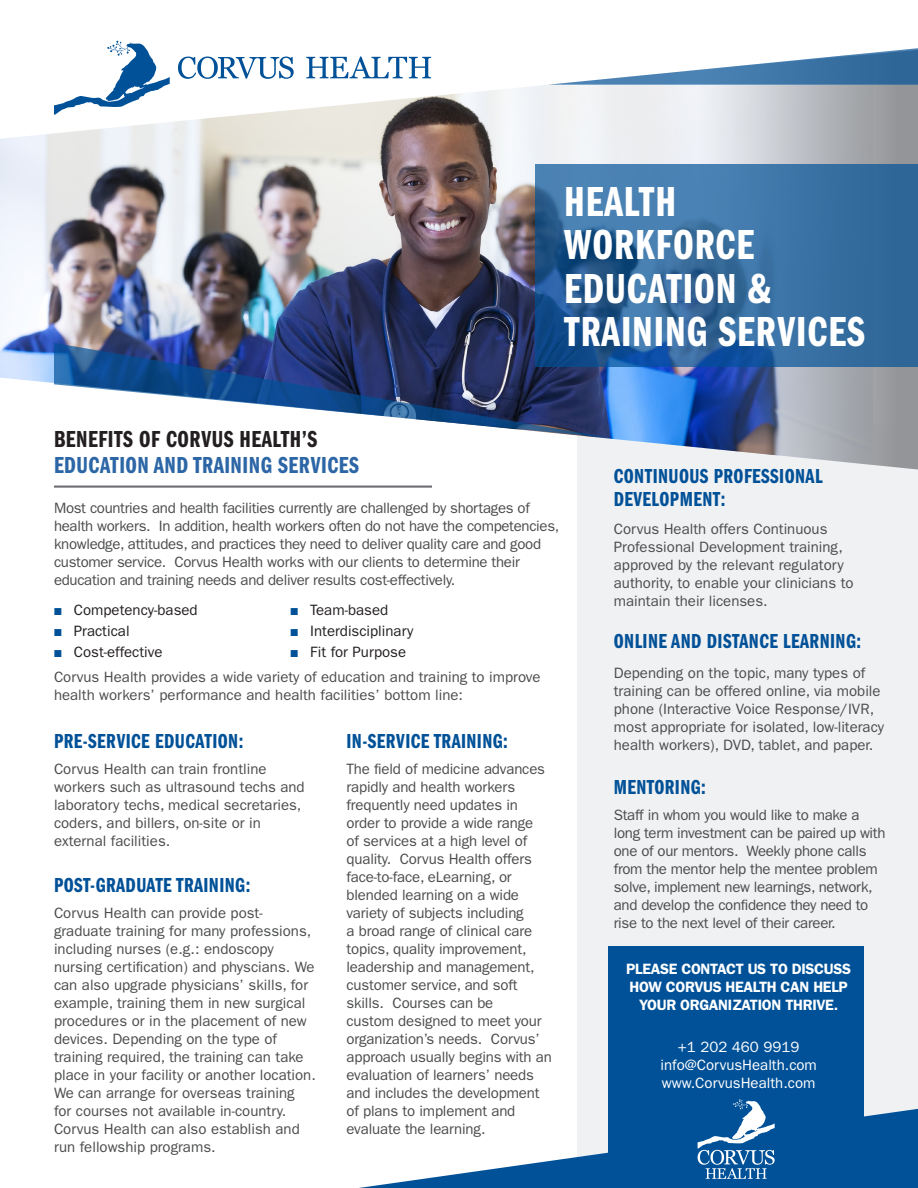
<style>
.page{position:relative;width:918px;height:1188px;background:#fff}
.page>*{position:absolute;margin:0;border:0;box-sizing:border-box;transform-origin:0 0}
.Health_Workforce_Tex{font:43.5px/43.2px "ITC Franklin Gothic Std Dm Cp";letter-spacing:.02em;color:#fff}
.t1{font:24px/25.2px "ITC Franklin Gothic Std Dm Cp";letter-spacing:.02em;color:#2c66a6}
.Subtitle_text_2{font:21px/22.5px "ITC Franklin Gothic Std Dm Cp";letter-spacing:.02em;color:#015198}
.Body_text{font:15px/18px "ITC Franklin Gothic Std";letter-spacing:-.01em;color:#4b4c4d}
.t2{font:15px "ITC Franklin Gothic Std";color:#231f20}
.Body_text-2{font:600 15px/18px "ITC Franklin Gothic Std";letter-spacing:-.02em;color:#fff;text-align:center}
.Body_text-3{font:15px/18px "ITC Franklin Gothic Std";color:#fff;text-align:center}
.s1{color:#231f20}
.s2{font-family:"Arial";color:#015198}
</style>
<div class="page">
<div style="left:578px;top:425px;width:340px;height:755px;background:#f0f1f2"></div>
<img style="left:0;top:56px;width:672px;height:409px">
<hr style="left:54px;top:486px;width:378px;height:1px;background:#6c6d70">
<hr style="left:54px;top:487px;width:378px;height:1px;background:#6c6d70">
<svg style="left:359px;top:1109px;width:559px;height:79px"></svg>
<div style="left:608px;top:946px;width:256px;height:242px;background:#015198"></div>
<svg style="left:698px;top:1099px;width:77px;height:80px"></svg>
<svg style="left:54px;top:343px;width:560px;height:95px"></svg>
<svg style="left:178px;top:57px;width:116px;height:22px"></svg>
<svg style="left:306px;top:57px;width:125px;height:21px"></svg>
<svg style="left:54px;top:41px;width:116px;height:74px"></svg>
<svg style="left:672px;top:85px;width:246px;height:385px;background:#9ea7ba"></svg>
<svg style="left:536px;top:164px;width:382px;height:202px;background:#346b9f"></svg>
<svg style="left:548px;top:48px;width:370px;height:37px"></svg>
<p class="Health_Workforce_Tex" style="left:564px;top:181px;width:113px">HEALTH</p>
<p class="Health_Workforce_Tex" style="left:564px;top:224px;width:302px">WORKFORCE<br>EDUCATION &amp;<br>TRAINING SERVICES</p>
<p class="t1" style="left:54px;top:427px;width:306px"><span class="s1">BENEFITS OF CORVUS HEALTH’S<br></span>EDUCATION AND TRAINING SERVICES</p>
<p class="Body_text" style="left:54px;top:499px;width:507px">Most countries and health facilities currently are challenged by shortages of health workers. In addition, health workers often do not have the competencies, knowledge, attitudes, and practices they need to deliver quality care and good customer service. Corvus Health works with our clients to determine their education and training needs and deliver results cost-effectively.</p>
<p class="t2" style="left:54px;top:601px;width:146px"><span class="s2">■</span> Competency-based</p>
<p class="t2" style="left:54px;top:622px;width:78px"><span class="s2">■</span> Practical</p>
<p class="t2" style="left:54px;top:643px;width:111px"><span class="s2">■</span> Cost-effective</p>
<p class="t2" style="left:290px;top:601px;width:100px"><span class="s2">■</span> Team-based</p>
<p class="t2" style="left:290px;top:622px;width:125px"><span class="s2">■</span> Interdisciplinary</p>
<p class="t2" style="left:290px;top:643px;width:118px"><span class="s2">■</span> Fit for Purpose</p>
<p class="Body_text" style="left:54px;top:668px;width:488px">Corvus Health provides a wide variety of education and training to improve health workers’ performance and health facilities’ bottom line:</p>
<p class="Subtitle_text_2" style="left:346px;top:730px;width:163px">IN-SERVICE TRAINING:</p>
<p class="Body_text" style="left:346px;top:760px;width:207px">The field of medicine advances rapidly and health workers frequently need updates in order to provide a wide range<br>of services at a high level of quality. Corvus Health offers face-to-face, eLearning, or blended learning on a wide variety of subjects including<br>a broad range of clinical care topics, quality improvement, leadership and management, customer service, and soft skills. Courses can be<br>custom designed to meet your organization’s needs. Corvus’ approach usually begins with an evaluation of learners’ needs and includes the development of plans to implement and evaluate the learning.</p>
<p class="Subtitle_text_2" style="left:54px;top:730px;width:191px">PRE-SERVICE EDUCATION:</p>
<p class="Body_text" style="left:54px;top:760px;width:252px">Corvus Health can train frontline workers such as ultrasound techs and laboratory techs, medical secretaries, coders, and billers, on-site or in external facilities.</p>
<p class="Subtitle_text_2" style="left:54px;top:874px;width:198px">POST-GRADUATE TRAINING:</p>
<p class="Body_text" style="left:54px;top:904px;width:263px">Corvus Health can provide post&shy;graduate training for many professions, including nurses (e.g.: endoscopy nursing certification) and physcians. We can also upgrade physicians’ skills, for example, training them in new surgical procedures or in the placement of new devices. Depending on the type of training required, the training can take place in your facility or another location.<br>We can arrange for overseas training for courses not available in-country.<br>Corvus Health can also establish and run fellowship programs.</p>
<p class="Subtitle_text_2" style="left:614px;top:465px;width:210px">CONTINUOUS PROFESSIONAL<br>DEVELOPMENT:</p>
<p class="Body_text" style="left:614px;top:520px;width:241px">Corvus Health offers Continuous Professional Development training, approved by the relevant regulatory authority, to enable your clinicians to maintain their licenses.</p>
<p class="Subtitle_text_2" style="left:614px;top:630px;width:249px">ONLINE AND DISTANCE LEARNING:</p>
<p class="Body_text" style="left:614px;top:664px;width:272px">Depending on the topic, many types of training can be offered online, via mobile phone (Interactive Voice Response/IVR, most appropriate for isolated, low-literacy health workers), DVD, tablet, and paper.</p>
<p class="Subtitle_text_2" style="left:614px;top:776px;width:94px">MENTORING:</p>
<p class="Body_text" style="left:614px;top:806px;width:273px">Staff in whom you would like to make a long term investment can be paired up with one of our mentors. Weekly phone calls from the mentor help the mentee problem solve, implement new learnings, network, and develop the confidence they need to rise to the next level of their career.</p>
<p class="Body_text-2" style="left:626px;top:960px;width:226px">PLEASE CONTACT US TO DISCUSS<br>HOW CORVUS HEALTH CAN HELP<br>YOUR ORGANIZATION THRIVE.</p>
<p class="Body_text-3" style="left:660px;top:1038px;width:158px">+1 202 460 9919 info@CorvusHealth.com www.CorvusHealth.com</p>
</div>
